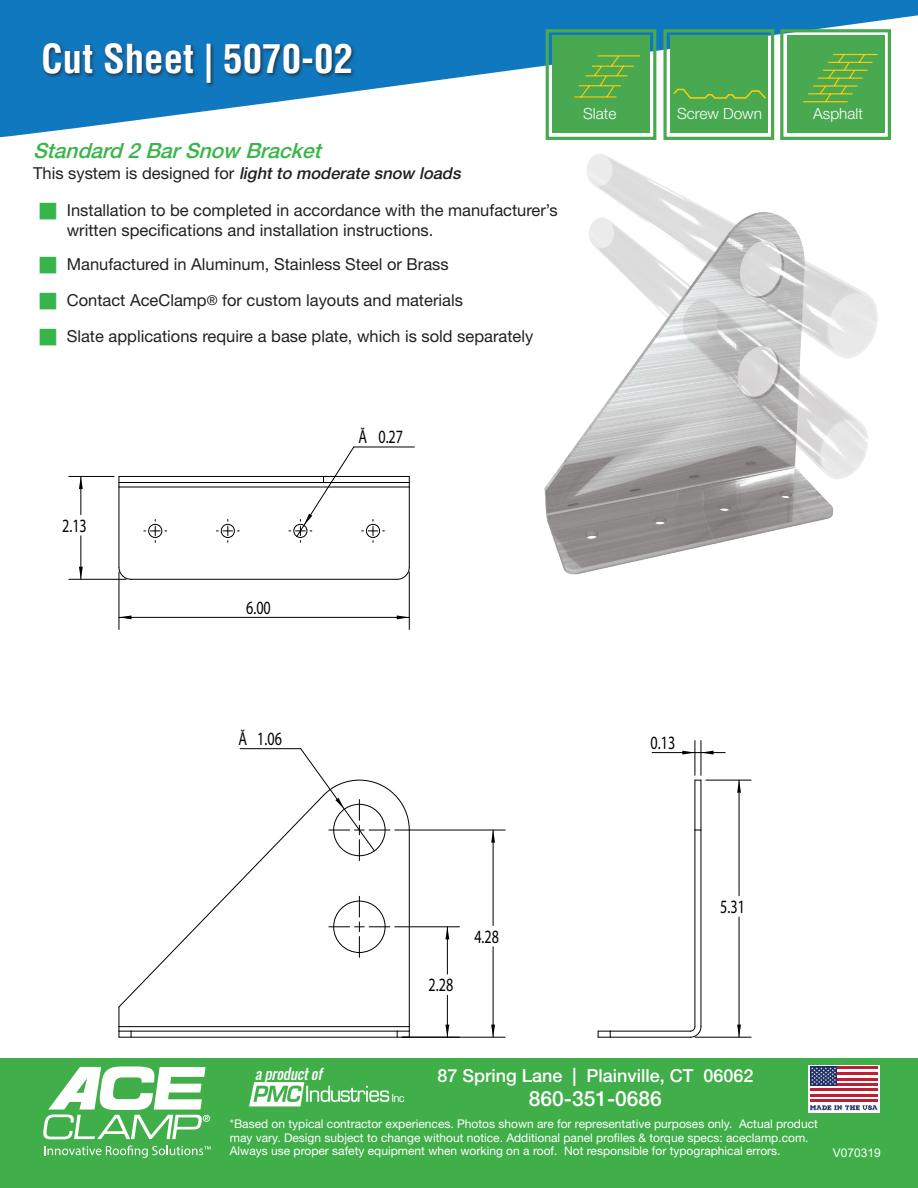
<style>
.page{position:relative;width:918px;height:1188px;background:#fff}
.page>*{position:absolute;margin:0;border:0;box-sizing:border-box;transform-origin:0 0}
.t1{font:700 condensed 39px "Helvetica";color:#fff}
.t2{font:italic 500 21px "Helvetica Neue LT Std";color:#3ab54a}
.t3{font:500 21px "Helvetica Neue LT Std";color:#fff}
.t4{font:18.9px "Myriad Pro";color:#000;scale:.75 1}
.t5{font:500 18px "Helvetica Neue LT Std";color:#fff}
.t6{font:16.5px/19.5px "Helvetica Neue LT Std";color:#231f20}
.t7{font:italic 500 16.5px "Helvetica Neue LT Std";color:#231f20}
.t8{font:300 15.45px "Helvetica Neue LT Std";color:#fff}
.t9{font:italic 14.25px "Oswald";color:#fff}
.t10{font:12px/13.5px "Helvetica Neue LT Std";color:#fff}
.t11{font:12px "Arial";color:#fff}
.t12{font:condensed 9.45px "Helvetica";color:#fff}
.s1{font-weight:400;font-style:normal}
.s2{font-size:13.5px}
</style>
<div class="page">
<img style="left:544px;top:154px;width:334px;height:421px">
<svg style="left:0;top:0;width:918px;height:140px;fill:#1078bf"></svg>
<div style="left:41px;top:42px;width:315px;height:46px;background:#231f20;opacity:.75"></div>
<hr style="left:131px;top:1031px;width:266px;height:1px;background:#000">
<hr style="left:131px;top:1037px;width:266px;height:1px;background:#000">
<hr style="left:119px;top:1026px;width:290px;height:1px;background:#000">
<svg style="left:397px;top:1027px;width:13px;height:11px"></svg>
<svg style="left:118px;top:819px;width:182px;height:189px"></svg>
<hr style="left:409px;top:830px;width:1px;height:197px;background:#000">
<svg style="left:119px;top:1007px;width:13px;height:31px"></svg>
<svg style="left:491px;top:831px;width:4px;height:12px"></svg>
<svg style="left:491px;top:1025px;width:4px;height:12px"></svg>
<hr style="left:395px;top:830px;width:110px;height:1px;background:#000">
<hr style="left:402px;top:1037px;width:103px;height:1px;background:#000">
<hr style="left:493px;top:830px;width:1px;height:96px;background:#000">
<hr style="left:493px;top:947px;width:1px;height:90px;background:#000">
<svg style="left:445px;top:928px;width:4px;height:11px"></svg>
<svg style="left:445px;top:1025px;width:4px;height:12px"></svg>
<hr style="left:395px;top:927px;width:64px;height:1px;background:#000">
<hr style="left:447px;top:927px;width:1px;height:47px;background:#000">
<hr style="left:447px;top:995px;width:1px;height:42px;background:#000">
<hr style="left:240px;top:748px;width:61px;height:1px;background:#000">
<svg style="left:300px;top:748px;width:110px;height:113px"></svg>
<svg style="left:329px;top:896px;width:61px;height:61px"></svg>
<hr style="left:324px;top:482px;width:85px;height:1px;background:#000">
<hr style="left:324px;top:476px;width:85px;height:1px;background:#000">
<hr style="left:119px;top:482px;width:205px;height:1px;background:#000">
<hr style="left:119px;top:476px;width:205px;height:1px;background:#000">
<hr style="left:119px;top:487px;width:290px;height:1px;background:#000">
<svg style="left:118px;top:566px;width:14px;height:14px"></svg>
<svg style="left:396px;top:566px;width:14px;height:14px"></svg>
<hr style="left:131px;top:579px;width:266px;height:1px;background:#000">
<hr style="left:119px;top:487px;width:1px;height:80px;background:#000">
<hr style="left:409px;top:487px;width:1px;height:80px;background:#000">
<hr style="left:354px;top:447px;width:60px;height:1px;background:#000">
<svg style="left:120px;top:615px;width:12px;height:4px"></svg>
<svg style="left:397px;top:615px;width:12px;height:4px"></svg>
<hr style="left:119px;top:572px;width:1px;height:57px;background:#000">
<hr style="left:409px;top:572px;width:1px;height:57px;background:#000">
<hr style="left:119px;top:617px;width:290px;height:1px;background:#000">
<svg style="left:79px;top:477px;width:4px;height:12px"></svg>
<svg style="left:79px;top:567px;width:4px;height:12px"></svg>
<hr style="left:69px;top:476px;width:45px;height:1px;background:#000">
<hr style="left:69px;top:579px;width:57px;height:1px;background:#000">
<hr style="left:81px;top:476px;width:1px;height:39px;background:#000">
<hr style="left:81px;top:536px;width:1px;height:43px;background:#000">
<svg style="left:289px;top:446px;width:66px;height:96px"></svg>
<svg style="left:362px;top:519px;width:22px;height:23px"></svg>
<svg style="left:144px;top:519px;width:23px;height:23px"></svg>
<svg style="left:216px;top:519px;width:23px;height:23px"></svg>
<hr style="left:694px;top:780px;width:1px;height:50px;background:#000">
<hr style="left:701px;top:780px;width:1px;height:50px;background:#000">
<hr style="left:694px;top:830px;width:1px;height:197px;background:#000">
<svg style="left:690px;top:1026px;width:12px;height:12px"></svg>
<hr style="left:610px;top:1037px;width:80px;height:1px;background:#000">
<hr style="left:610px;top:1031px;width:80px;height:1px;background:#000">
<hr style="left:701px;top:830px;width:1px;height:197px;background:#000">
<svg style="left:598px;top:1031px;width:13px;height:7px"></svg>
<hr style="left:701px;top:740px;width:1px;height:35px;background:#000">
<hr style="left:695px;top:740px;width:1px;height:35px;background:#000">
<svg style="left:682px;top:751px;width:43px;height:4px"></svg>
<hr style="left:652px;top:752px;width:43px;height:1px;background:#000">
<svg style="left:737px;top:781px;width:4px;height:12px"></svg>
<svg style="left:737px;top:1025px;width:4px;height:12px"></svg>
<hr style="left:706px;top:780px;width:45px;height:1px;background:#000">
<hr style="left:695px;top:1037px;width:56px;height:1px;background:#000">
<hr style="left:739px;top:780px;width:1px;height:116px;background:#000">
<hr style="left:739px;top:917px;width:1px;height:120px;background:#000">
<div style="left:0;top:1058px;width:918px;height:130px;background:#40ae49"></div>
<div style="left:808px;top:1065px;width:71px;height:47px;background:linear-gradient(to right,#fff,#fff)"></div>
<svg style="left:810px;top:1069px;width:68px;height:31px"></svg>
<div style="left:810px;top:1067px;width:27px;height:19px;background:#1f2e64"></div>
<svg style="left:811px;top:1067px;width:25px;height:18px"></svg>
<hr style="left:837px;top:1067px;width:41px;height:2px;background:#c01f32">
<hr style="left:837px;top:1072px;width:41px;height:3px;background:#c01f32">
<hr style="left:837px;top:1078px;width:41px;height:2px;background:#c01f32">
<hr style="left:837px;top:1083px;width:41px;height:3px;background:#c01f32">
<hr style="left:810px;top:1089px;width:68px;height:2px;background:#c01f32">
<hr style="left:810px;top:1094px;width:68px;height:3px;background:#c01f32">
<hr style="left:810px;top:1100px;width:68px;height:2px;background:#c01f32">
<svg style="left:810px;top:1105px;width:68px;height:5px"></svg>
<svg style="left:43px;top:1067px;width:167px;height:72px"></svg>
<svg style="left:44px;top:1145px;width:167px;height:13px"></svg>
<img style="left:249px;top:1082px;width:156px;height:25px">
<div style="left:787px;top:36px;width:97px;height:97px;background:#48a950"></div>
<div style="left:780px;top:29px;width:111px;height:111px;border:3px solid #48a950"></div>
<svg style="left:803px;top:53px;width:75px;height:50px"></svg>
<div style="left:552px;top:36px;width:98px;height:97px;background:#48a950"></div>
<div style="left:546px;top:29px;width:110px;height:111px;border:3px solid #48a950"></div>
<svg style="left:574px;top:55px;width:66px;height:43px"></svg>
<div style="left:670px;top:36px;width:98px;height:97px;background:#48a950"></div>
<div style="left:663px;top:29px;width:111px;height:111px;border:3px solid #48a950"></div>
<svg style="left:673px;top:88px;width:93px;height:11px"></svg>
<p class="t1" style="left:41px;top:35px;width:314px">Cut Sheet | 5070-02</p>
<p class="t2" style="left:33px;top:138px;width:296px">Standard 2BarSnow Bracket</p>
<p class="t7" style="left:33px;top:163px;width:433px"><span class="s1">T h i s syst e m i s d e s i g n e d fo r</span> lightto moderate snow loads</p>
<p class="t6" style="left:67px;top:200px;width:492px">Installation to be completed in accordance with the manufacturer’s written specifications and installation instructions.</p>
<p class="t6" style="left:67px;top:254px;width:384px">Manufactured in Aluminum, Stainless Steel or Brass</p>
<p class="t6" style="left:67px;top:290px;width:398px">Contact AceClamp<span class="s2">®</span> for custom layouts and materials</p>
<p class="t6" style="left:67px;top:326px;width:468px">Slate applications require a base plate, which is sold separately</p>
<p class="t8" style="left:583px;top:104px;width:35px">Slate</p>
<p class="t12" style="left:662px;top:106px;width:29px">T Panel</p>
<p class="t8" style="left:677px;top:104px;width:86px">Screw Down</p>
<p class="t12" style="left:741px;top:106px;width:41px">Snap Lock</p>
<p class="t12" style="left:567px;top:106px;width:48px">Double Lock</p>
<p class="t8" style="left:813px;top:104px;width:51px">Asphalt</p>
<p class="t4" style="left:62px;top:514px;width:34px">2.13</p>
<p class="t4" style="left:246px;top:596px;width:34px">6.00</p>
<p class="t4" style="left:358px;top:425px;width:61px">Ă 0.27</p>
<p class="t4" style="left:239px;top:727px;width:59px">Ă 1.06</p>
<p class="t4" style="left:651px;top:731px;width:34px">0.13</p>
<p class="t9" style="left:255px;top:1063px;width:73px">aproductof</p>
<p class="t4" style="left:429px;top:973px;width:34px">2.28</p>
<p class="t4" style="left:474px;top:925px;width:34px">4.28</p>
<p class="t4" style="left:720px;top:895px;width:34px">5.31</p>
<p class="t5" style="left:437px;top:1065px;width:318px">87 Spring Lane | Plainville, CT 06062</p>
<p class="t3" style="left:529px;top:1086px;width:135px">860-351-0686</p>
<p class="t10" style="left:230px;top:1117px;width:590px">*Based on typical contractor experiences. Photos shown are for representative purposes only. Actual product may vary. Design subject to change without notice. Additional panel profiles &amp; torque specs: aceclamp.com.<br>Always use proper safety equipment when working on a roof. Not responsible for typographical errors.</p>
<p class="t11" style="left:833px;top:1144px;width:50px">V070319</p>
</div>
